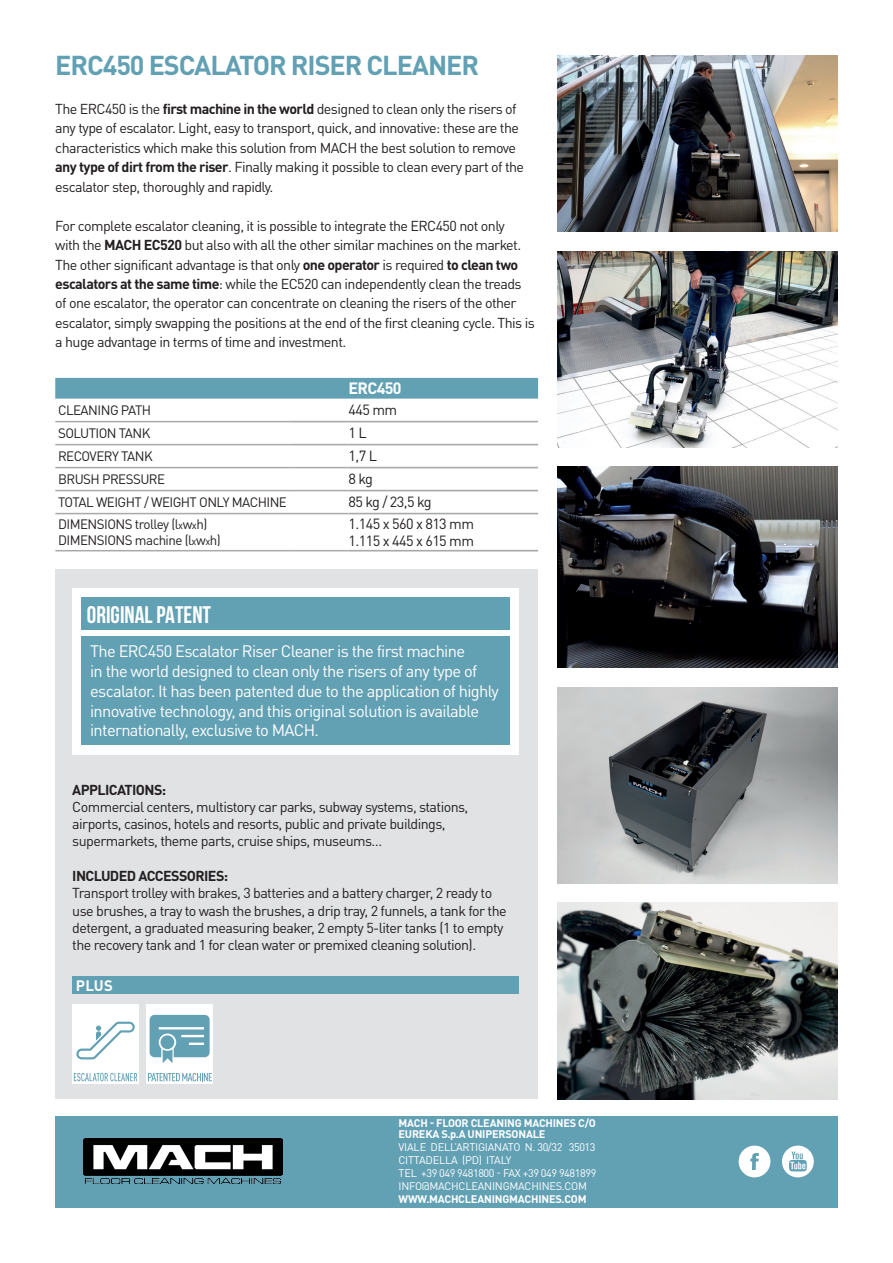
<style>
.page{position:relative;width:893px;height:1263px;background:#fff}
.page>*{position:absolute;margin:0;border:0;box-sizing:border-box;transform-origin:0 0}
.t1{font:700 27px "DIN Pro";letter-spacing:-.04em;color:#62a0b4}
.t2{font:700 24px "Bebas Neue";color:#fff}
.t3{font:16.5px/19.8px "DIN Pro";letter-spacing:-.04em;color:#fff}
.t4{font:700 16.2px "DIN Pro";letter-spacing:-.04em;color:#fff}
.t5{font:700 15px "DIN Pro";color:#fff}
.t6{font:14.55px/17.5px "DIN Pro";letter-spacing:-.04em;color:#231f20}
.t7{font:14.25px/19.5px "DIN Pro";letter-spacing:-.04em;color:#231f20}
.t8{font:700 14.25px "DIN Pro";letter-spacing:-.04em;color:#231f20}
.t9{font:13.5px/16.2px "DIN Pro";letter-spacing:-.04em;color:#231f20}
.t10{font:10.95px/13.2px "DIN Pro";letter-spacing:-.02em;color:#fff}
.t11{font:700 10.95px/10.4px "DIN Pro";letter-spacing:-.02em;color:#fff}
.s1{font-weight:700}
.s2{font-size:10.5px}
</style>
<div class="page">
<div style="left:55px;top:1116px;width:783px;height:92px;background:#62a0b4"></div>
<svg style="left:739px;top:1145px;width:31px;height:32px"></svg>
<svg style="left:782px;top:1145px;width:32px;height:32px"></svg>
<div style="left:56px;top:569px;width:482px;height:530px;background:#e1e2e4"></div>
<img style="left:84px;top:1138px;width:198px;height:45px">
<div style="left:72px;top:977px;width:447px;height:17px;background:#62a0b4"></div>
<div style="left:72px;top:1004px;width:67px;height:80px;background:#fff"></div>
<svg style="left:76px;top:1022px;width:59px;height:37px"></svg>
<svg style="left:74px;top:1073px;width:63px;height:8px"></svg>
<img style="left:557px;top:466px;width:281px;height:202px">
<img style="left:557px;top:55px;width:281px;height:177px">
<img style="left:557px;top:251px;width:281px;height:197px">
<div style="left:147px;top:1004px;width:66px;height:80px;background:#fff"></div>
<svg style="left:148px;top:1073px;width:64px;height:8px"></svg>
<svg style="left:150px;top:1015px;width:60px;height:48px"></svg>
<img style="left:557px;top:687px;width:281px;height:197px">
<img style="left:557px;top:903px;width:281px;height:196px">
<div style="left:55px;top:378px;width:483px;height:21px;background:#62a0b4"></div>
<hr style="left:55px;top:421px;width:236px;height:1px;background:#a8a9ad">
<hr style="left:55px;top:444px;width:236px;height:1px;background:#a8a9ad">
<hr style="left:55px;top:467px;width:236px;height:1px;background:#a8a9ad">
<hr style="left:291px;top:467px;width:58px;height:1px;background:#a8a9ad">
<hr style="left:55px;top:490px;width:236px;height:1px;background:#a8a9ad">
<hr style="left:291px;top:490px;width:58px;height:1px;background:#a8a9ad">
<hr style="left:55px;top:513px;width:236px;height:1px;background:#a8a9ad">
<hr style="left:291px;top:513px;width:58px;height:1px;background:#a8a9ad">
<hr style="left:55px;top:550px;width:236px;height:1px;background:#a8a9ad">
<hr style="left:291px;top:550px;width:58px;height:1px;background:#a8a9ad">
<hr style="left:291px;top:421px;width:58px;height:1px;background:#a8a9ad">
<hr style="left:349px;top:421px;width:189px;height:1px;background:#a8a9ad">
<hr style="left:291px;top:444px;width:58px;height:1px;background:#a8a9ad">
<hr style="left:349px;top:444px;width:189px;height:1px;background:#a8a9ad">
<hr style="left:349px;top:467px;width:189px;height:1px;background:#a8a9ad">
<hr style="left:349px;top:490px;width:189px;height:1px;background:#a8a9ad">
<hr style="left:349px;top:513px;width:189px;height:1px;background:#a8a9ad">
<hr style="left:349px;top:550px;width:189px;height:1px;background:#a8a9ad">
<div style="left:72px;top:588px;width:447px;height:167px;background:#fff"></div>
<div style="left:81px;top:636px;width:429px;height:109px;background:#62a0b4"></div>
<div style="left:81px;top:597px;width:428px;height:33px;background:#62a0b4"></div>
<h1 class="t1" style="left:55px;top:42px;width:425px">ERC450 ESCALATOR RISER CLEANER</h1>
<p class="t7" style="left:55px;top:97px;width:470px">The ERC450 is the <span class="s1">first machine in the world</span> designed to clean only the risers of any type of escalator. Light, easy to transport, quick, and innovative: these are the characteristics which make this solution from MACH the best solution to remove <span class="s1">any type of dirt from the riser</span>. Finally making it possible to clean every part of the escalator step, thoroughly and rapidly.</p>
<p class="t7" style="left:55px;top:214px;width:481px">For complete escalator cleaning, it is possible to integrate the ERC450 not only<br>with the <span class="s1">MACH EC520</span> but also with all the other similar machines on the market.<br>The other significant advantage is that only <span class="s1">one operator</span> is required <span class="s1">to clean two escalators at the same time</span>: while the EC520 can independently clean the treads of one escalator, the operator can concentrate on cleaning the risers of the other escalator, simply swapping the positions at the end of the first cleaning cycle. This is a huge advantage in terms of time and investment.</p>
<p class="t4" style="left:349px;top:375px;width:55px">ERC450</p>
<p class="t9" style="left:58px;top:401px;width:95px">CLEANING PATH</p>
<p class="t6" style="left:349px;top:400px;width:50px">445 mm</p>
<p class="t9" style="left:58px;top:424px;width:94px">SOLUTION TANK</p>
<p class="t6" style="left:349px;top:423px;width:20px">1 L</p>
<p class="t9" style="left:58px;top:447px;width:96px">RECOVERY TANK</p>
<p class="t6" style="left:349px;top:446px;width:30px">1,7 L</p>
<p class="t9" style="left:58px;top:470px;width:109px">BRUSH PRESSURE</p>
<p class="t6" style="left:349px;top:469px;width:26px">8 kg</p>
<p class="t9" style="left:58px;top:493px;width:230px">TOTAL WEIGHT / WEIGHT ONLY MACHINE</p>
<p class="t6" style="left:349px;top:492px;width:84px">85 kg / 23,5 kg</p>
<p class="t9" style="left:58px;top:514px;width:164px">DIMENSIONS trolley (l<span class="s2">x</span>w<span class="s2">x</span>h)<br>DIMENSIONS machine (l<span class="s2">x</span>w<span class="s2">x</span>h)</p>
<p class="t6" style="left:349px;top:513px;width:127px">1.145 x 560 x 813 mm<br>1.115 x 445 x 615 mm</p>
<h2 class="t2" style="left:87px;top:601px;width:126px">ORIGINAL PATENT</h2>
<p class="t3" style="left:90px;top:640px;width:410px">The ERC450 Escalator Riser Cleaner is the first machine<br>in the world designed to clean only the risers of any type of escalator. It has been patented due to the application of highly innovative technology, and this original solution is available internationally, exclusive to MACH.</p>
<p class="t8" style="left:72px;top:778px;width:96px">APPLICATIONS:</p>
<p class="t7" style="left:72px;top:797px;width:398px;line-height:17.1px">Commercial centers, multistory car parks, subway systems, stations, airports, casinos, hotels and resorts, public and private buildings, supermarkets, theme parts, cruise ships, museums…</p>
<p class="t8" style="left:72px;top:864px;width:157px">INCLUDED ACCESSORIES:</p>
<p class="t7" style="left:72px;top:883px;width:436px;line-height:17.1px">Transport trolley with brakes, 3 batteries and a battery charger, 2 ready to use brushes, a tray to wash the brushes, a drip tray, 2 funnels, a tank for the detergent, a graduated measuring beaker, 2 empty 5-liter tanks (1 to empty the recovery tank and 1 for clean water or premixed cleaning solution).</p>
<p class="t5" style="left:76px;top:973px;width:38px">PLUS</p>
<p class="t11" style="left:399px;top:1117px;width:199px">MACH - FLOOR CLEANING MACHINES C/O<br>EUREKA S.p.A UNIPERSONALE</p>
<p class="t10" style="left:399px;top:1139px;width:199px">VIALE DELL’ARTIGIANATO N. 30/32 35013<br>CITTADELLA (PD) ITALY<br>TEL +39 049 9481800 - FAX +39 049 9481899<br>INFO@MACHCLEANINGMACHINES.COM</p>
<p class="t11" style="left:399px;top:1193px;width:190px">WWW.MACHCLEANINGMACHINES.COM</p>
</div>
